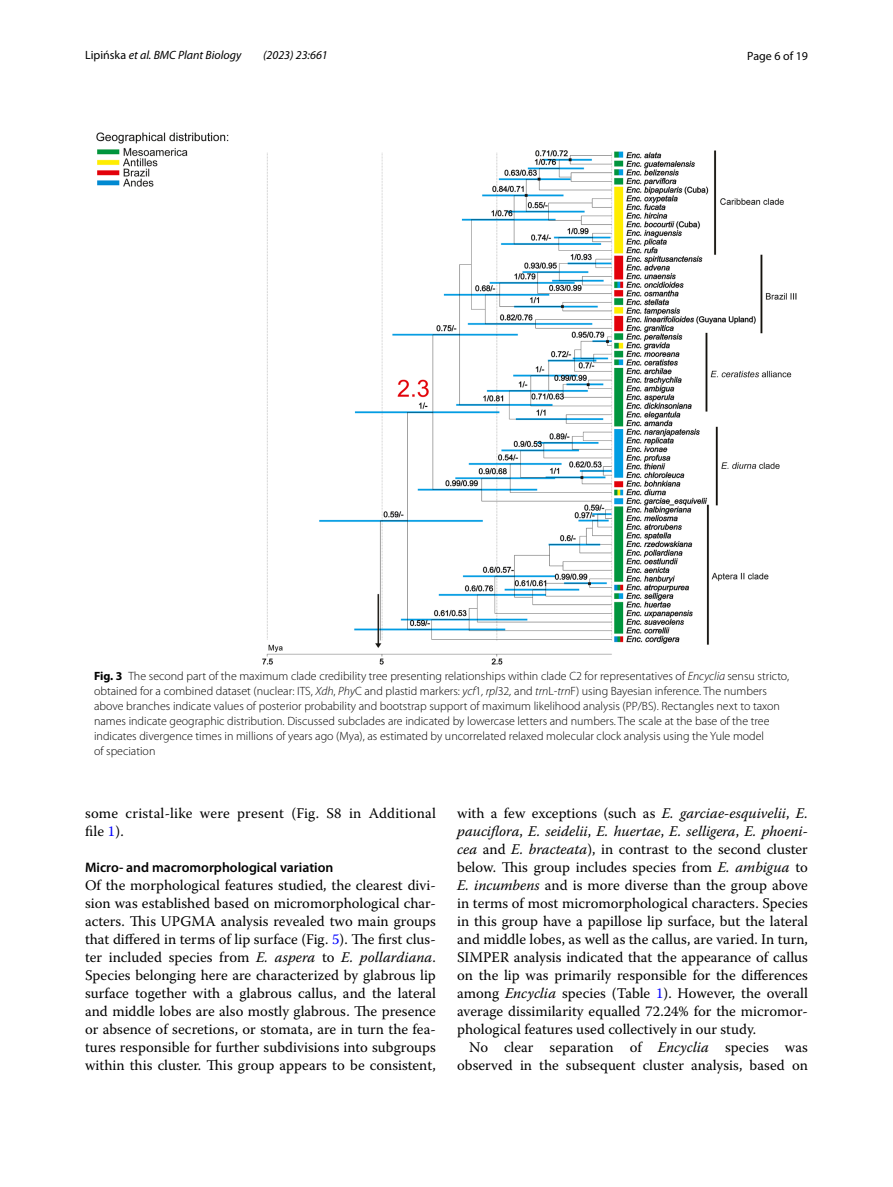
<style>
.page{position:relative;width:893px;height:1187px;background:#fff}
.page>*{position:absolute;margin:0;border:0;box-sizing:border-box;transform-origin:0 0}
.t1{font:14.7px/18px "Warnock Pro";color:#000;text-align:justify}
.t2{font:600 13.8px "Myriad Pro";color:#000}
.t3{font:300 12px/15px "Myriad Pro";color:#000}
.t4{font:italic 12px "Myriad Pro";color:#000}
.t5{font:12px "Myriad Pro";color:#000}
.s1{font-style:normal}
.s2{font-weight:700}
.s3{font-style:italic}
.s4{color:#00f}
</style>
<div class="page">
<img style="left:96px;top:133px;width:701px;height:531px">
<p class="t4" style="left:85px;top:48px;width:158px"><span class="s1">Lipińska</span> et al. BMC Plant Biology</p>
<p class="t4" style="left:263px;top:48px;width:66px">(2023) 23:661</p>
<p class="t5" style="left:747px;top:48px;width:62px">Page 6 of 19</p>
<p class="t3" style="left:94px;top:668px;width:697px"><span class="s2">Fig. 3</span> The second part of the maximum clade credibility tree presenting relationships within clade C2 for representatives of <span class="s3">Encyclia</span> sensu stricto, obtained for a combined dataset (nuclear: ITS, <span class="s3">Xdh</span>, <span class="s3">Phy</span>C and plastid markers: <span class="s3">ycf</span>1<span class="s3">, rpl</span>32<span class="s3">,</span> and <span class="s3">trn</span>L<span class="s3">-trn</span>F) using Bayesian inference. The numbers above branches indicate values of posterior probability and bootstrap support of maximum likelihood analysis (PP/BS). Rectangles next to taxon names indicate geographic distribution. Discussed subclades are indicated by lowercase letters and numbers. The scale at the base of the tree indicates divergence times in millions of years ago (Mya), as estimated by uncorrelated relaxed molecular clock analysis using the Yule model<br>of speciation</p>
<p class="t1" style="left:85px;top:803px;width:352px">some cristal-like were present (Fig. S8 in Additional file <span class="s4">1</span>).</p>
<p class="t2" style="left:85px;top:858px;width:250px">Micro‑ and macromorphological variation</p>
<p class="t1" style="left:85px;top:875px;width:352px">Of the morphological features studied, the clearest divi&shy;sion was established based on micromorphological char&shy;acters. This UPGMA analysis revealed two main groups that differed in terms of lip surface (Fig. <span class="s4">5</span>). The first clus&shy;ter included species from <span class="s3">E. aspera</span> to <span class="s3">E. pollardiana</span>.<br>Species belonging here are characterized by glabrous lip surface together with a glabrous callus, and the lateral and middle lobes are also mostly glabrous. The presence or absence of secretions, or stomata, are in turn the fea&shy;tures responsible for further subdivisions into subgroups within this cluster. This group appears to be consistent,</p>
<p class="t1" style="left:457px;top:803px;width:352px">with a few exceptions (such as <span class="s3">E. garciae-esquivelii</span>, <span class="s3">E. pauciflora</span>, <span class="s3">E. seidelii</span>, <span class="s3">E. huertae</span>, <span class="s3">E. selligera</span>, <span class="s3">E. phoeni&shy;cea</span> and <span class="s3">E. bracteata</span>), in contrast to the second cluster below. This group includes species from <span class="s3">E. ambigua</span> to <span class="s3">E. incumbens</span> and is more diverse than the group above in terms of most micromorphological characters. Species in this group have a papillose lip surface, but the lateral and middle lobes, as well as the callus, are varied. In turn, SIMPER analysis indicated that the appearance of callus on the lip was primarily responsible for the differences among <span class="s3">Encyclia</span> species (Table <span class="s4">1</span>). However, the overall average dissimilarity equalled 72.24% for the micromor&shy;phological features used collectively in our study.</p>
<p class="t1" style="left:457px;top:1037px;width:352px;text-align:right">No clear separation of <span class="s3">Encyclia</span> species was observed in the subsequent cluster analysis, based on</p>
</div>
